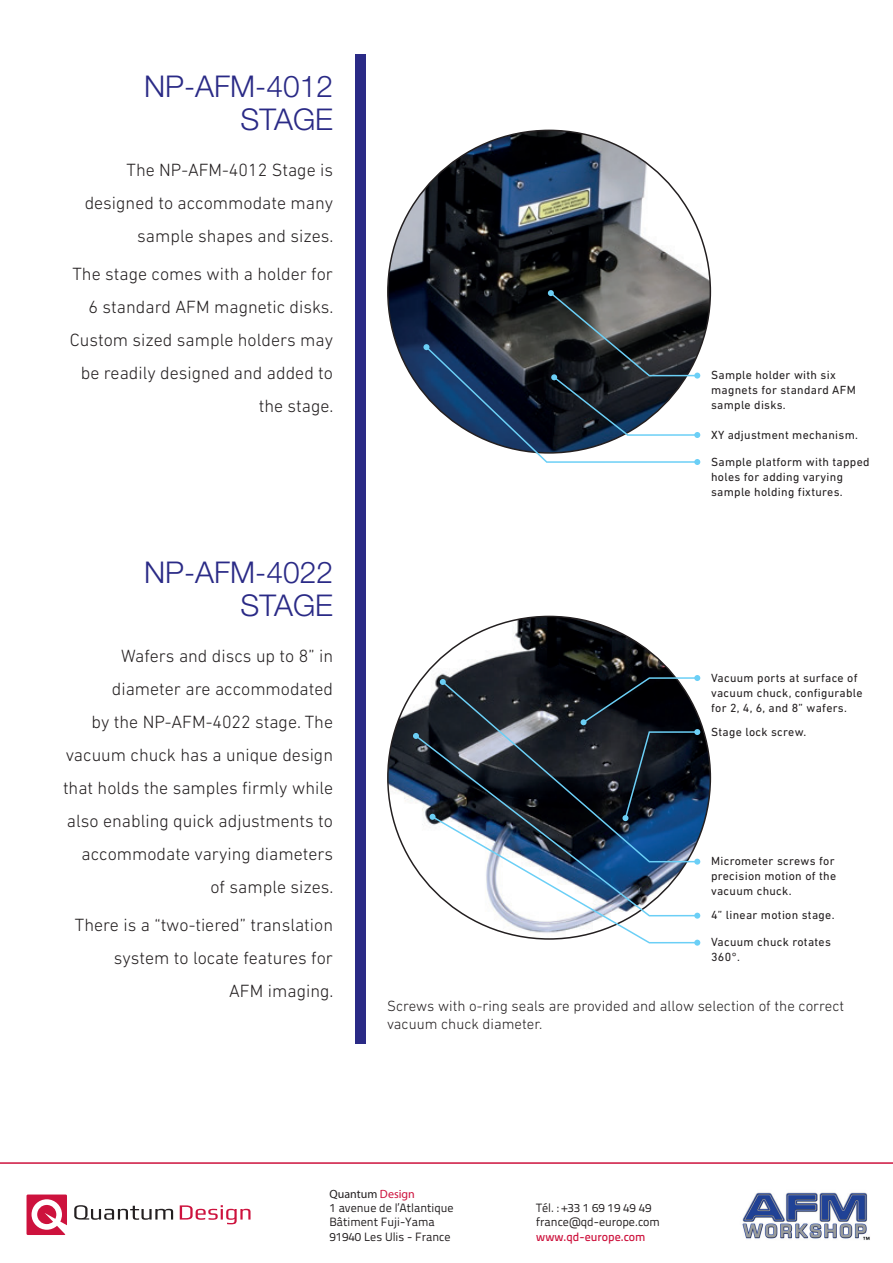
<style>
.page{position:relative;width:893px;height:1263px;background:#fff}
.page>*{position:absolute;margin:0;border:0;box-sizing:border-box;transform-origin:0 0}
.t1{font:300 30px/32.7px "Helvetica Neue LT Std";color:#2a2a86;text-align:right}
.t2{font:300 18px/33px "DIN Next LT Pro";color:#231f20;text-align:right}
.t3{font:300 15px/18px "DIN Next LT Pro";color:#231f20}
.t4{font:12px/15px "DIN Next LT Pro";letter-spacing:.025em;color:#231f20}
.t5{font:12px/14.4px "Titillium Text 22 L";color:#231f20}
.t6{font:500 12px "Titillium Text 22 L";color:#cd123d}
.t7{font:12px "Myriad Pro";color:#231f20}
.s1{color:#cd123d}
</style>
<div class="page">
<svg style="left:27px;top:1194px;width:40px;height:41px"></svg>
<svg style="left:74px;top:1205px;width:99px;height:15px"></svg>
<svg style="left:180px;top:1205px;width:71px;height:19px"></svg>
<hr style="left:0;top:1162px;width:893px;height:2px;background:#cd123d">
<img style="left:742px;top:1192px;width:128px;height:48px">
<div style="left:355px;top:54px;width:10px;height:989px;background:#2a2a86"></div>
<img style="left:388px;top:130px;width:322px;height:323px;border-radius:161px">
<img style="left:388px;top:616px;width:322px;height:323px;border-radius:159px">
<svg style="left:414px;top:734px;width:15px;height:153px"></svg>
<svg style="left:413px;top:733px;width:6px;height:6px"></svg>
<svg style="left:429px;top:675px;width:271px;height:271px"></svg>
<svg style="left:423px;top:290px;width:277px;height:175px"></svg>
<h1 class="t1" style="left:144px;top:69px;width:190px">NP-AFM-4012<br>STAGE</h1>
<p class="t2" style="left:85px;top:153px;width:250px">The NP-AFM-4012 Stage is designed to accommodate many sample shapes and sizes.</p>
<p class="t2" style="left:70px;top:257px;width:265px">The stage comes with a holder for<br>6 standard AFM magnetic disks.<br>Custom sized sample holders may be readily designed and added to the stage.</p>
<h1 class="t1" style="left:144px;top:555px;width:190px">NP-AFM-4022<br>STAGE</h1>
<p class="t2" style="left:63px;top:639px;width:272px">Wafers and discs up to 8” in diameter are accommodated<br>by the NP-AFM-4022 stage. The vacuum chuck has a unique design that holds the samples firmly while also enabling quick adjustments to accommodate varying diameters of sample sizes.</p>
<p class="t2" style="left:75px;top:908px;width:260px">There is a “two-tiered” translation system to locate features for<br>AFM imaging.</p>
<p class="t4" style="left:711px;top:367px;width:146px">Sample holder with six magnets for standard AFM sample disks.</p>
<p class="t4" style="left:711px;top:427px;width:148px">XY adjustment mechanism.</p>
<p class="t4" style="left:711px;top:454px;width:160px">Sample platform with tapped holes for adding varying sample holding fixtures.</p>
<p class="t4" style="left:711px;top:670px;width:153px">Vacuum ports at surface of vacuum chuck, configurable for 2, 4, 6, and 8” wafers.</p>
<p class="t4" style="left:711px;top:724px;width:97px">Stage lock screw.</p>
<p class="t4" style="left:711px;top:853px;width:127px">Micrometer screws for precision motion of the vacuum chuck.</p>
<p class="t4" style="left:711px;top:907px;width:125px">4” linear motion stage.</p>
<p class="t4" style="left:711px;top:934px;width:121px">Vacuum chuck rotates<br>360°.</p>
<p class="t3" style="left:387px;top:997px;width:459px">Screws with o-ring seals are provided and allow selection of the correct vacuum chuck diameter.</p>
<p class="t7" style="left:329px;top:1186px;width:87px">Quantum <span class="s1">Design</span></p>
<p class="t5" style="left:329px;top:1200px;width:126px">1 avenue de l’Atlantique<br>Bâtiment Fuji-Yama<br>91940 Les Ulis - France</p>
<p class="t5" style="left:536px;top:1200px;width:125px">Tél. : +33 1 69 19 49 49 france@qd-europe.com</p>
<p class="t6" style="left:536px;top:1227px;width:111px">www.qd-europe.com</p>
</div>
